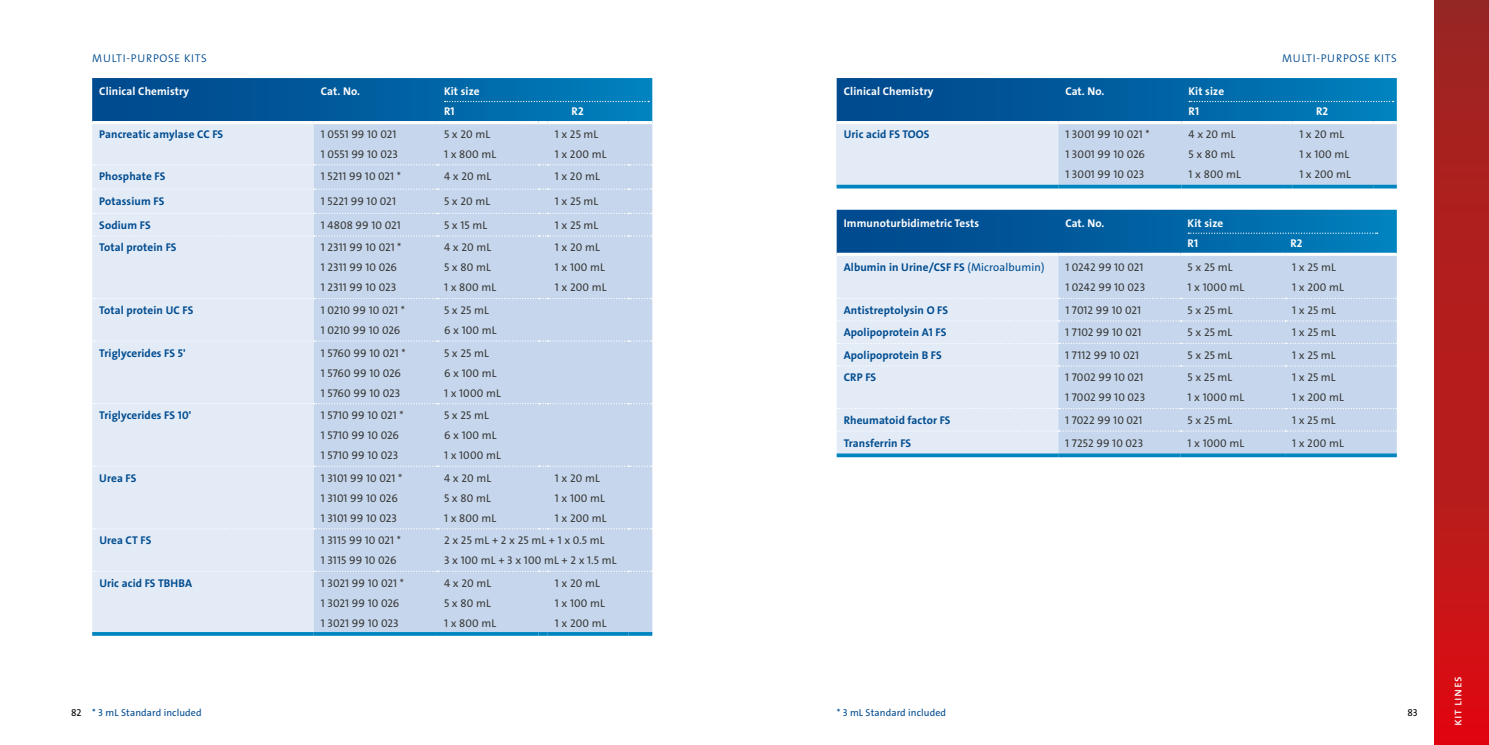
<style>
.page{position:relative;width:1489px;height:745px;background:#fff}
.page>*{position:absolute;margin:0;border:0;box-sizing:border-box;transform-origin:0 0}
.t1{font:12.5px "The Sans Caps";letter-spacing:.03em;color:#fff}
.t2{font:11.25px/20px "The Sans LP5 Plain";letter-spacing:.01em;color:#3b3b3a}
.t3{font:11.25px "The Sans LP7 Bld";letter-spacing:.01em;color:#004b8f}
.t4{font:11.25px/20px "The Sans LP7 Bld";letter-spacing:.01em;color:#fff}
.t5{font:11.25px "The Sans LP4 Se Lig";letter-spacing:.06em;color:#004b8f}
.t6{font:10px "The Sans LP5 Plain";letter-spacing:.01em;color:#004b8f}
.t7{font:10px "The Sans LP5 Plain";color:#000}
.s1{font-family:"The Sans LP5 Plain"}
</style>
<div class="page">
<div style="left:92px;top:124px;width:222px;height:507px;background:#e2ebf6"></div>
<div style="left:314px;top:124px;width:338px;height:507px;background:#c6d7ed"></div>
<svg style="left:93px;top:340px;width:559px;height:1px"></svg>
<svg style="left:93px;top:235px;width:559px;height:1px"></svg>
<svg style="left:93px;top:403px;width:559px;height:1px"></svg>
<svg style="left:93px;top:298px;width:559px;height:1px"></svg>
<svg style="left:93px;top:465px;width:559px;height:1px"></svg>
<svg style="left:314px;top:631px;width:123px;height:4px"></svg>
<svg style="left:437px;top:631px;width:101px;height:4px"></svg>
<svg style="left:538px;top:631px;width:9px;height:4px"></svg>
<svg style="left:547px;top:631px;width:81px;height:4px"></svg>
<svg style="left:628px;top:631px;width:24px;height:4px"></svg>
<svg style="left:92px;top:631px;width:222px;height:4px"></svg>
<svg style="left:93px;top:213px;width:559px;height:1px"></svg>
<svg style="left:93px;top:528px;width:559px;height:1px"></svg>
<svg style="left:93px;top:570px;width:559px;height:1px"></svg>
<svg style="left:93px;top:164px;width:559px;height:1px"></svg>
<svg style="left:93px;top:188px;width:559px;height:2px"></svg>
<svg style="left:92px;top:78px;width:560px;height:46px;background:#116ba8"></svg>
<div style="left:837px;top:256px;width:221px;height:197px;background:#e2ebf6"></div>
<div style="left:1058px;top:256px;width:338px;height:197px;background:#c6d7ed"></div>
<svg style="left:837px;top:320px;width:559px;height:1px"></svg>
<svg style="left:837px;top:342px;width:559px;height:2px"></svg>
<hr style="left:1058px;top:252px;width:122px;height:4px;background:#f7f9fc">
<hr style="left:1180px;top:252px;width:104px;height:4px;background:#f7f9fc">
<hr style="left:1284px;top:252px;width:112px;height:4px;background:#f7f9fc">
<svg style="left:837px;top:297px;width:559px;height:2px"></svg>
<svg style="left:837px;top:365px;width:559px;height:1px"></svg>
<svg style="left:836px;top:453px;width:222px;height:4px"></svg>
<svg style="left:1058px;top:453px;width:122px;height:4px"></svg>
<svg style="left:1180px;top:453px;width:104px;height:4px"></svg>
<svg style="left:1284px;top:453px;width:112px;height:4px"></svg>
<svg style="left:837px;top:407px;width:559px;height:2px"></svg>
<svg style="left:837px;top:430px;width:559px;height:1px"></svg>
<svg style="left:836px;top:209px;width:560px;height:45px;background:#0c68a6"></svg>
<svg style="left:836px;top:78px;width:560px;height:110px;background:#7bacd1"></svg>
<div style="left:1433px;top:0;width:55px;height:744px;background:linear-gradient(to bottom,#982823,#d50f14)"></div>
<p class="t5" style="left:92px;top:50px;width:53px">MU LTI-PURP</p>
<p class="t5" style="left:160px;top:50px;width:38px">OSE KITS</p>
<p class="t5" style="left:1282px;top:50px;width:53px">MU LTI-PURP</p>
<p class="t5" style="left:1349px;top:50px;width:38px">OSE KITS</p>
<p class="t4" style="left:99px;top:81px;width:91px">Clinical Chemistry</p>
<p class="t4" style="left:321px;top:81px;width:41px">Cat. No.</p>
<p class="t4" style="left:444px;top:81px;width:37px">Kit size<br>R1</p>
<p class="t4" style="left:571px;top:101px;width:14px">R2</p>
<p class="t4" style="left:843px;top:81px;width:91px">Clinical Chemistry</p>
<p class="t4" style="left:1065px;top:81px;width:41px">Cat. No.</p>
<p class="t4" style="left:1188px;top:81px;width:37px">Kit size<br>R1</p>
<p class="t4" style="left:1315px;top:101px;width:14px">R2</p>
<p class="t3" style="left:99px;top:127px;width:125px">Pancreatic amylase CC FS</p>
<p class="t2" style="left:321px;top:124px;width:79px">1 0551 99 10 021<br>1 0551 99 10 023</p>
<p class="t2" style="left:444px;top:124px;width:54px">5 x 20 mL<br>1 x 800 mL</p>
<p class="t2" style="left:555px;top:124px;width:53px">1 x 25 mL<br>1 x 200 mL</p>
<p class="t3" style="left:99px;top:169px;width:68px">Phosphate FS</p>
<p class="t2" style="left:321px;top:166px;width:82px">1 5211 99 10 021 *</p>
<p class="t2" style="left:444px;top:166px;width:49px">4 x 20 mL</p>
<p class="t2" style="left:555px;top:166px;width:46px">1 x 20 mL</p>
<p class="t3" style="left:99px;top:193px;width:67px">Potassium FS</p>
<p class="t2" style="left:321px;top:191px;width:77px">1 5221 99 10 021</p>
<p class="t2" style="left:444px;top:191px;width:48px">5 x 20 mL</p>
<p class="t2" style="left:555px;top:191px;width:45px">1 x 25 mL</p>
<p class="t3" style="left:99px;top:218px;width:53px">Sodium FS</p>
<p class="t2" style="left:321px;top:215px;width:81px">1 4808 99 10 021</p>
<p class="t2" style="left:444px;top:215px;width:45px">5 x 15 mL</p>
<p class="t2" style="left:555px;top:215px;width:45px">1 x 25 mL</p>
<p class="t3" style="left:99px;top:240px;width:79px">Total protein FS</p>
<p class="t2" style="left:321px;top:237px;width:82px">1 2311 99 10 021 *<br>1 2311 99 10 026<br>1 2311 99 10 023</p>
<p class="t2" style="left:444px;top:237px;width:54px">4 x 20 mL<br>5 x 80 mL<br>1 x 800 mL</p>
<p class="t2" style="left:555px;top:237px;width:53px">1 x 20 mL<br>1 x 100 mL<br>1 x 200 mL</p>
<p class="t3" style="left:99px;top:303px;width:96px">Total protein UC FS</p>
<p class="t2" style="left:321px;top:300px;width:86px">1 0210 99 10 021 *<br>1 0210 99 10 026</p>
<p class="t2" style="left:444px;top:300px;width:54px">5 x 25 mL<br>6 x 100 mL</p>
<p class="t3" style="left:99px;top:345px;width:88px">Triglycerides FS 5'</p>
<p class="t2" style="left:321px;top:342px;width:86px">1 5760 99 10 021 *<br>1 5760 99 10 026<br>1 5760 99 10 023</p>
<p class="t2" style="left:444px;top:342px;width:58px">5 x 25 mL<br>6 x 100 mL<br>1 x 1000 mL</p>
<p class="t3" style="left:99px;top:408px;width:93px">Triglycerides FS 10'</p>
<p class="t2" style="left:321px;top:405px;width:84px">1 5710 99 10 021 *<br>1 5710 99 10 026<br>1 5710 99 10 023</p>
<p class="t2" style="left:444px;top:405px;width:58px">5 x 25 mL<br>6 x 100 mL<br>1 x 1000 mL</p>
<p class="t3" style="left:99px;top:470px;width:39px">Urea FS</p>
<p class="t2" style="left:321px;top:467px;width:83px">1 3101 99 10 021 *<br>1 3101 99 10 026<br>1 3101 99 10 023</p>
<p class="t2" style="left:444px;top:467px;width:54px">4 x 20 mL<br>5 x 80 mL<br>1 x 800 mL</p>
<p class="t2" style="left:555px;top:467px;width:53px">1 x 20 mL<br>1 x 100 mL<br>1 x 200 mL</p>
<p class="t3" style="left:99px;top:533px;width:53px">Urea CT FS</p>
<p class="t2" style="left:321px;top:530px;width:82px">1 3115 99 10 021 *<br>1 3115 99 10 026</p>
<p class="t2" style="left:444px;top:530px;width:174px">2 x 25 mL + 2 x 25 mL + 1 x 0.5 mL<br>3 x 100 mL + 3 x 100 mL + 2 x 1.5 mL</p>
<p class="t3" style="left:99px;top:575px;width:94px">Uric acid FS TBHBA</p>
<p class="t2" style="left:321px;top:572px;width:84px">1 3021 99 10 021 *<br>1 3021 99 10 026<br>1 3021 99 10 023</p>
<p class="t2" style="left:444px;top:572px;width:54px">4 x 20 mL<br>5 x 80 mL<br>1 x 800 mL</p>
<p class="t2" style="left:555px;top:572px;width:53px">1 x 20 mL<br>1 x 100 mL<br>1 x 200 mL</p>
<p class="t3" style="left:843px;top:127px;width:87px">Uric acid FS TOOS</p>
<p class="t2" style="left:1065px;top:124px;width:86px">1 3001 99 10 021 *<br>1 3001 99 10 026<br>1 3001 99 10 023</p>
<p class="t2" style="left:1188px;top:124px;width:54px">4 x 20 mL<br>5 x 80 mL<br>1 x 800 mL</p>
<p class="t2" style="left:1299px;top:124px;width:53px">1 x 20 mL<br>1 x 100 mL<br>1 x 200 mL</p>
<p class="t4" style="left:843px;top:213px;width:137px">Immunoturbidimetric Tests</p>
<p class="t4" style="left:1065px;top:213px;width:41px">Cat. No.</p>
<p class="t4" style="left:1187px;top:213px;width:37px">Kit size<br>R1</p>
<p class="t4" style="left:1290px;top:233px;width:14px">R2</p>
<p class="t3" style="left:843px;top:260px;width:202px">Albumin in Urine/CSF FS <span class="s1">(Microalbumin)</span></p>
<p class="t2" style="left:1065px;top:257px;width:81px">1 0242 99 10 021<br>1 0242 99 10 023</p>
<p class="t2" style="left:1187px;top:257px;width:58px">5 x 25 mL<br>1 x 1000 mL</p>
<p class="t2" style="left:1292px;top:257px;width:53px">1 x 25 mL<br>1 x 200 mL</p>
<p class="t3" style="left:843px;top:302px;width:106px">Antistreptolysin O FS</p>
<p class="t2" style="left:1065px;top:300px;width:77px">1 7012 99 10 021</p>
<p class="t2" style="left:1187px;top:300px;width:46px">5 x 25 mL</p>
<p class="t2" style="left:1292px;top:300px;width:45px">1 x 25 mL</p>
<p class="t3" style="left:843px;top:325px;width:104px">Apolipoprotein A1 FS</p>
<p class="t2" style="left:1065px;top:322px;width:78px">1 7102 99 10 021</p>
<p class="t2" style="left:1187px;top:322px;width:46px">5 x 25 mL</p>
<p class="t2" style="left:1292px;top:322px;width:45px">1 x 25 mL</p>
<p class="t3" style="left:843px;top:347px;width:100px">Apolipoprotein B FS</p>
<p class="t2" style="left:1065px;top:345px;width:75px">1 7112 99 10 021</p>
<p class="t2" style="left:1187px;top:345px;width:46px">5 x 25 mL</p>
<p class="t2" style="left:1291px;top:345px;width:45px">1 x 25 mL</p>
<p class="t3" style="left:843px;top:370px;width:34px">CRP FS</p>
<p class="t2" style="left:1065px;top:367px;width:81px">1 7002 99 10 021<br>1 7002 99 10 023</p>
<p class="t2" style="left:1187px;top:367px;width:58px">5 x 25 mL<br>1 x 1000 mL</p>
<p class="t2" style="left:1291px;top:367px;width:53px">1 x 25 mL<br>1 x 200 mL</p>
<p class="t3" style="left:843px;top:412px;width:108px">Rheumatoid factor FS</p>
<p class="t2" style="left:1065px;top:410px;width:79px">1 7022 99 10 021</p>
<p class="t2" style="left:1187px;top:410px;width:46px">5 x 25 mL</p>
<p class="t2" style="left:1291px;top:410px;width:45px">1 x 25 mL</p>
<p class="t3" style="left:843px;top:435px;width:69px">Transferrin FS</p>
<p class="t2" style="left:1065px;top:432px;width:79px">1 7252 99 10 023</p>
<p class="t2" style="left:1187px;top:432px;width:58px">1 x 1000 mL</p>
<p class="t2" style="left:1291px;top:432px;width:53px">1 x 200 mL</p>
<p class="t6" style="left:92px;top:705px;width:111px">* 3 mL Standard included</p>
<p class="t6" style="left:836px;top:705px;width:111px">* 3 mL Standard included</p>
<p class="t7" style="left:71px;top:706px;width:12px">82</p>
<p class="t7" style="left:1407px;top:706px;width:12px">83</p>
<p class="t1" style="left:1446px;top:725px;width:51px;rotate:-90deg">kit lines</p>
</div>
